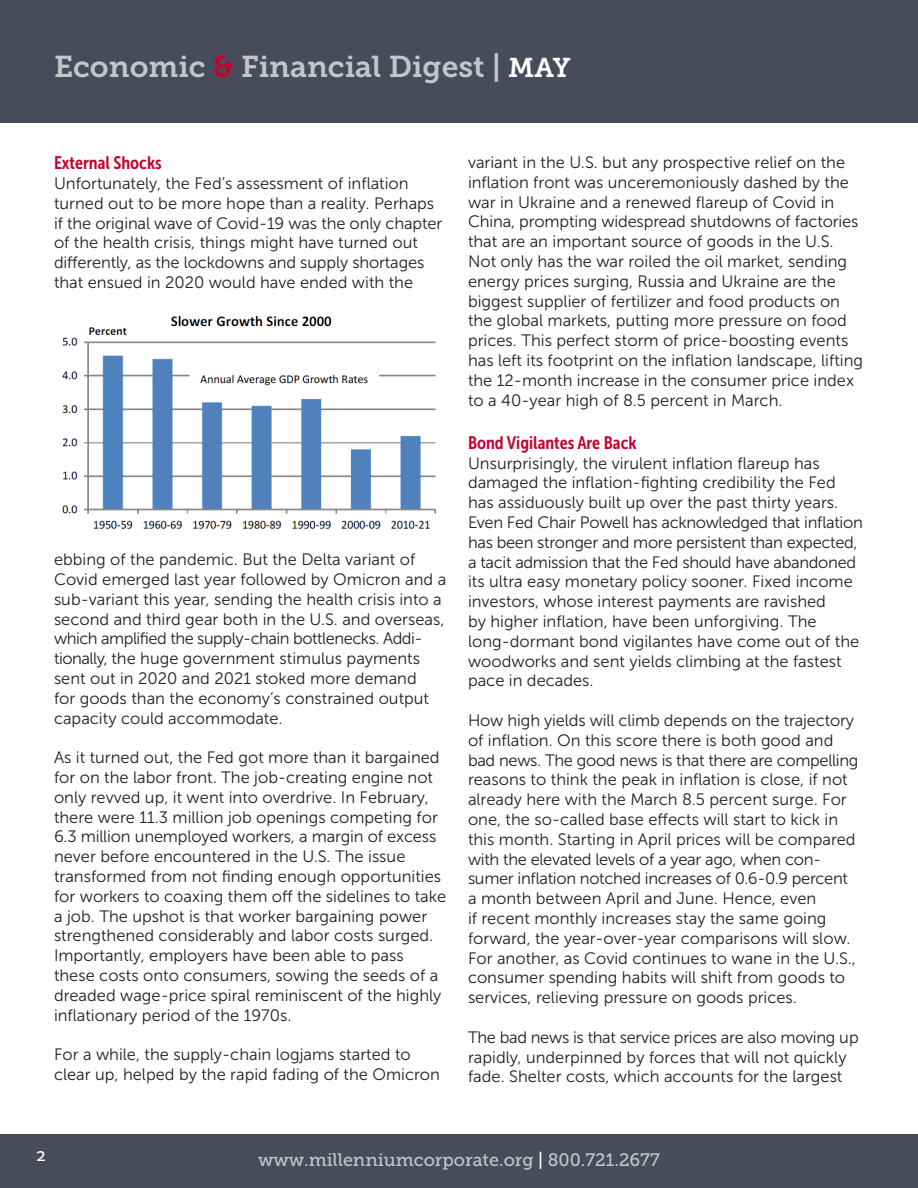
<style>
.page{position:relative;width:918px;height:1188px;background:#fff}
.page>*{position:absolute;margin:0;border:0;box-sizing:border-box;transform-origin:0 0}
.t1{font:30px "Museo Slab 700";color:#c4c5c9}
.t2{font:18px "Museo Slab 500";color:#c4c5c9}
.t3{font:18px "Museo Sans Cond 700";color:#c5002e}
.t4{font:18px "Museo Slab 500";color:#fff}
.t5{font:16.5px/19.8px "Museo Sans 300";color:#231f20}
.s1{color:#c5002e}
.s2{font-size:27px;color:#fff}
.s3{color:#fff}
</style>
<div class="page">
<div style="left:0;top:0;width:918px;height:122px;background:#484c5a"></div>
<div style="left:0;top:1134px;width:918px;height:54px;background:#484c5a"></div>
<img style="left:62px;top:315px;width:374px;height:214px">
<p class="t1" style="left:54px;top:49px;width:518px">Economic <span class="s1">&amp;</span> Financial Digest | <span class="s2">MAY</span></p>
<p class="t3" style="left:54px;top:153px;width:109px">External Shocks</p>
<p class="t5" style="left:54px;top:174px;width:390px">Unfortunately, the Fed’s assessment of inflation turned out to be more hope than a reality. Perhaps if the original wave of Covid-19 was the only chapter of the health crisis, things might have turned out differently, as the lockdowns and supply shortages that ensued in 2020 would have ended with the</p>
<p class="t5" style="left:54px;top:550px;width:394px">ebbing of the pandemic. But the Delta variant of Covid emerged last year followed by Omicron and a sub-variant this year, sending the health crisis into a second and third gear both in the U.S. and overseas, which amplified the supply-chain bottlenecks. Addi&shy;tionally, the huge government stimulus payments sent out in 2020 and 2021 stoked more demand<br>for goods than the economy’s constrained output capacity could accommodate.</p>
<p class="t5" style="left:54px;top:748px;width:394px">As it turned out, the Fed got more than it bargained for on the labor front. The job-creating engine not only revved up, it went into overdrive. In February, there were 11.3 million job openings competing for 6.3 million unemployed workers, a margin of excess never before encountered in the U.S. The issue transformed from not finding enough opportunities for workers to coaxing them off the sidelines to take a job. The upshot is that worker bargaining power strengthened considerably and labor costs surged.<br>Importantly, employers have been able to pass these costs onto consumers, sowing the seeds of a dreaded wage-price spiral reminiscent of the highly inflationary period of the 1970s.</p>
<p class="t5" style="left:54px;top:1045px;width:387px">For a while, the supply-chain logjams started to clear up, helped by the rapid fading of the Omicron</p>
<p class="t5" style="left:468px;top:153px;width:397px">variant in the U.S. but any prospective relief on the inflation front was unceremoniously dashed by the war in Ukraine and a renewed flareup of Covid in China, prompting widespread shutdowns of factories that are an important source of goods in the U.S.<br>Not only has the war roiled the oil market, sending energy prices surging, Russia and Ukraine are the biggest supplier of fertilizer and food products on the global markets, putting more pressure on food prices. This perfect storm of price-boosting events has left its footprint on the inflation landscape, lifting the 12-month increase in the consumer price index to a 40-year high of 8.5 percent in March.</p>
<p class="t3" style="left:468px;top:433px;width:170px">Bond Vigilantes Are Back</p>
<p class="t5" style="left:468px;top:453px;width:396px">Unsurprisingly, the virulent inflation flareup has damaged the inflation-fighting credibility the Fed has assiduously built up over the past thirty years.<br>Even Fed Chair Powell has acknowledged that inflation has been stronger and more persistent than expected, a tacit admission that the Fed should have abandoned its ultra easy monetary policy sooner. Fixed income investors, whose interest payments are ravished<br>by higher inflation, have been unforgiving. The long-dormant bond vigilantes have come out of the woodworks and sent yields climbing at the fastest pace in decades.</p>
<p class="t5" style="left:468px;top:711px;width:392px">How high yields will climb depends on the trajectory of inflation. On this score there is both good and bad news. The good news is that there are compelling reasons to think the peak in inflation is close, if not already here with the March 8.5 percent surge. For one, the so-called base effects will start to kick in this month. Starting in April prices will be compared with the elevated levels of a year ago, when con&shy;sumer inflation notched increases of 0.6-0.9 percent a month between April and June. Hence, even<br>if recent monthly increases stay the same going forward, the year-over-year comparisons will slow.<br>For another, as Covid continues to wane in the U.S., consumer spending habits will shift from goods to services, relieving pressure on goods prices.</p>
<p class="t5" style="left:468px;top:1027px;width:392px">The bad news is that service prices are also moving up rapidly, underpinned by forces that will not quickly fade. Shelter costs, which accounts for the largest</p>
<p class="t4" style="left:36px;top:1145px;width:12px">2</p>
<p class="t2" style="left:258px;top:1150px;width:403px">www.millenniumcorporate.org <span class="s3">|</span> 800.721.2677</p>
</div>
